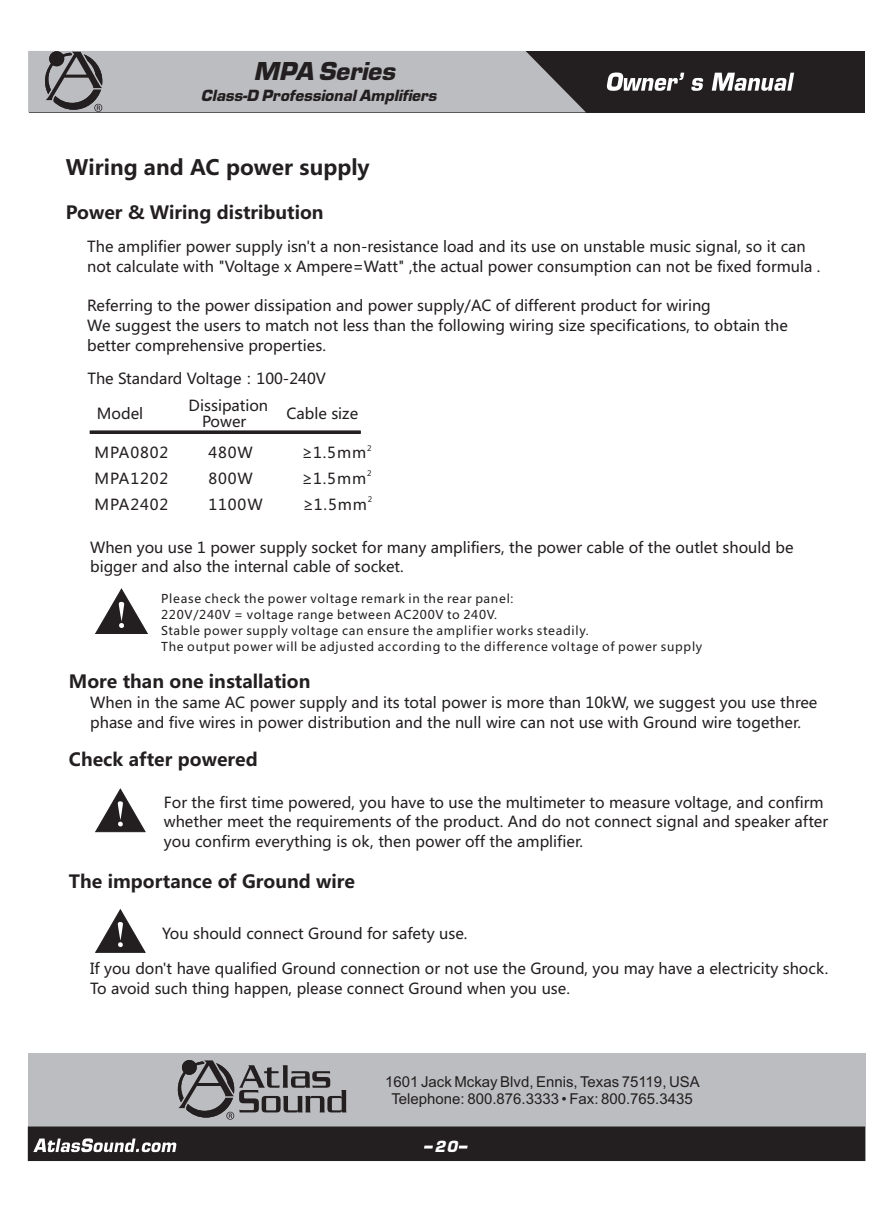
<style>
.page{position:relative;width:893px;height:1212px;background:#fff}
.page>*{position:absolute;margin:0;border:0;box-sizing:border-box;transform-origin:0 0}
.t1{font:italic 700 24px "Eurostile LT";color:#231f20}
.t2{font:700 21px "Microsoft Ya Hei";color:#231f20}
.t3{font:700 18px "Microsoft Ya Hei";color:#231f20}
.t4{font:15px/19.8px "Microsoft Ya Hei";color:#231f20}
.t5{font:15px/16.8px "Arial";color:#231f20;text-align:center}
.t6{font:italic 700 15px "Eurostile LT";color:#231f20}
.t7{font:15px "Microsoft Ya Hei";letter-spacing:.06em;color:#231f20}
.t8{font:italic 700 15px "Eurostile LT";color:#fff}
.t9{font:12px/15.9px "Microsoft Ya Hei";letter-spacing:.06em;color:#231f20}
.t10{font:7.5px "Microsoft Ya Hei";color:#231f20}
</style>
<div class="page">
<svg style="left:90px;top:431px;width:270px;height:3px"></svg>
<svg style="left:95px;top:789px;width:51px;height:43px"></svg>
<svg style="left:95px;top:909px;width:51px;height:44px"></svg>
<svg style="left:95px;top:589px;width:53px;height:45px"></svg>
<div style="left:28px;top:1053px;width:837px;height:108px;background:#bcbdc0"></div>
<svg style="left:178px;top:1060px;width:168px;height:60px"></svg>
<div style="left:28px;top:1126px;width:837px;height:35px;background:#231f20"></div>
<svg style="left:33px;top:1138px;width:435px;height:14px"></svg>
<div style="left:30px;top:51px;width:835px;height:61px;background:#231f20"></div>
<svg style="left:607px;top:73px;width:187px;height:18px"></svg>
<svg style="left:28px;top:51px;width:558px;height:61px;background:#adaeb0"></svg>
<h1 class="t1" style="left:254px;top:62px;width:143px">MPA Series</h1>
<p class="t6" style="left:201px;top:90px;width:237px">Class-D Professional Amplifiers</p>
<h2 class="t2" style="left:66px;top:158px;width:305px">Wiring and AC power supply</h2>
<p class="t3" style="left:66px;top:205px;width:259px">Power &amp; Wiring distribution</p>
<p class="t4" style="left:87px;top:238px;width:735px">The amplifier power supply isn't a non-resistance load and its use on unstable music signal, so it can not calculate with "Voltage x Ampere=Watt" ,the actual power consumption can not be fixed formula .</p>
<p class="t4" style="left:87px;top:297px;width:702px">Referring to the power dissipation and power supply/AC of different product for wiring<br>We suggest the users to match not less than the following wiring size specifications, to obtain the better comprehensive properties.</p>
<p class="t4" style="left:87px;top:370px;width:240px">The Standard Voltage：100-240V</p>
<p class="t4" style="left:97px;top:405px;width:48px">Model</p>
<p class="t4" style="left:189px;top:398px;width:81px;line-height:16.8px;text-align:center">Dissipation<br>Power</p>
<p class="t4" style="left:286px;top:405px;width:73px">Cable size</p>
<p class="t10" style="left:367px;top:445px;width:6px">2</p>
<p class="t7" style="left:95px;top:446px;width:75px">MPA0802</p>
<p class="t4" style="left:208px;top:444px;width:46px">480W</p>
<p class="t4" style="left:302px;top:444px;width:66px">≥1.5mm</p>
<p class="t10" style="left:367px;top:470px;width:6px">2</p>
<p class="t7" style="left:95px;top:472px;width:75px">MPA1202</p>
<p class="t4" style="left:208px;top:470px;width:46px">800W</p>
<p class="t4" style="left:302px;top:470px;width:66px">≥1.5mm</p>
<p class="t10" style="left:368px;top:496px;width:6px">2</p>
<p class="t7" style="left:95px;top:497px;width:75px">MPA2402</p>
<p class="t4" style="left:208px;top:495px;width:56px">1100W</p>
<p class="t4" style="left:303px;top:495px;width:66px">≥1.5mm</p>
<p class="t4" style="left:90px;top:538px;width:705px">When you use 1 power supply socket for many amplifiers, the power cable of the outlet should be bigger and also the internal cable of socket.</p>
<p class="t9" style="left:161px;top:592px;width:543px">Please check the power voltage remark in the rear panel:<br>220V/240V = voltage range between AC200V to 240V.<br>Stable power supply voltage can ensure the amplifier works steadily.<br>The output power will be adjusted according to the difference voltage of power supply</p>
<p class="t3" style="left:69px;top:673px;width:243px">More than one installation</p>
<p class="t4" style="left:90px;top:694px;width:729px">When in the same AC power supply and its total power is more than 10kW, we suggest you use three phase and five wires in power distribution and the null wire can not use with Ground wire together.</p>
<p class="t3" style="left:69px;top:752px;width:190px">Check after powered</p>
<p class="t4" style="left:164px;top:793px;width:666px">For the first time powered, you have to use the multimeter to measure voltage, and confirm whether meet the requirements of the product. And do not connect signal and speaker after you confirm everything is ok, then power off the amplifier.</p>
<p class="t3" style="left:69px;top:873px;width:288px">The importance of Ground wire</p>
<p class="t4" style="left:162px;top:924px;width:307px">You should connect Ground for safety use.</p>
<p class="t4" style="left:90px;top:960px;width:740px">If you don't have qualified Ground connection or not use the Ground, you may have a electricity shock.<br>To avoid such thing happen, please connect Ground when you use.</p>
<p class="t5" style="left:385px;top:1075px;width:316px">1601 Jack Mckay Blvd, Ennis,Texas 75119, USA<br>Telephone: 800.876.3333 • Fax: 800.765.3435</p>
<p class="t8" style="left:435px;top:1141px;width:24px">20</p>
</div>
